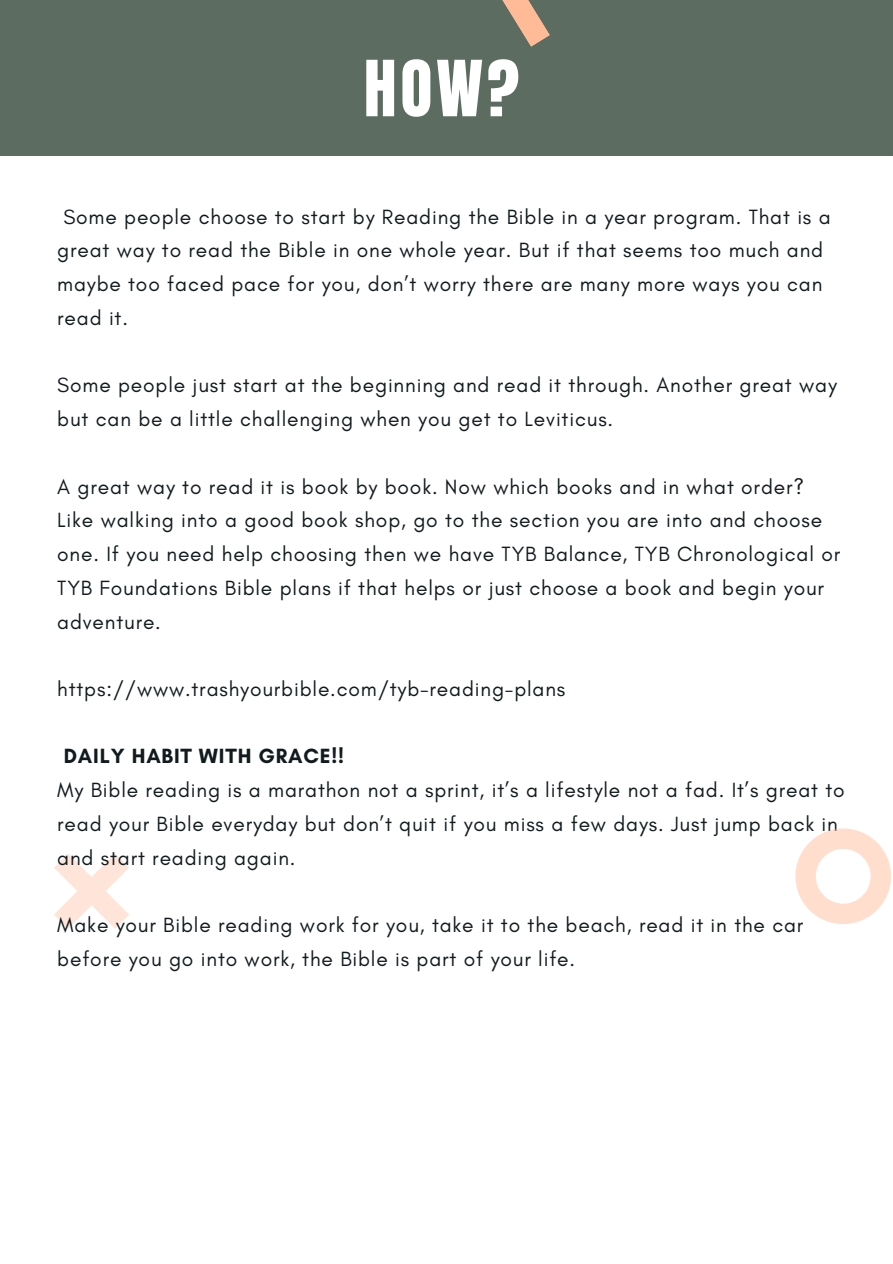
<style>
.page{position:relative;width:893px;height:1264px;background:#fff}
.page>*{position:absolute;margin:0;border:0;box-sizing:border-box;transform-origin:0 0}
.t1{font:65.7px "Anton";color:#fff}
.t2{font:21px/33.8px "Glacial Indifference";letter-spacing:.04em;color:#111b1e}
.t3{font:700 21px "Glacial Indifference";letter-spacing:.04em;color:#111b1e}
</style>
<div class="page">
<svg style="left:54px;top:854px;width:75px;height:74px"></svg>
<div style="left:0;top:0;width:892px;height:155px;background:#5d6c60"></div>
<svg style="left:502px;top:0;width:48px;height:47px"></svg>
<svg style="left:795px;top:828px;width:95px;height:96px"></svg>
<h1 class="t1" style="left:364px;top:41px;width:157px">HOW?</h1>
<p class="t2" style="left:57px;top:199px;width:774px">Some people choose to start by Reading the Bible in a year program. That is a great way to read the Bible in one whole year. But if that seems too much and maybe too faced pace for you, don’t worry there are many more ways you can read it.</p>
<p class="t2" style="left:57px;top:368px;width:781px">Some people just start at the beginning and read it through. Another great way but can be a little challenging when you get to Leviticus.</p>
<p class="t2" style="left:57px;top:469px;width:784px">A great way to read it is book by book. Now which books and in what order?<br>Like walking into a good book shop, go to the section you are into and choose one. If you need help choosing then we have TYB Balance, TYB Chronological or TYB Foundations Bible plans if that helps or just choose a book and begin your adventure.</p>
<p class="t2" style="left:57px;top:671px;width:509px">https://www.trashyourbible.com/tyb-reading-plans</p>
<p class="t3" style="left:64px;top:743px;width:282px">DAILY HABIT WITH GRACE!!</p>
<p class="t2" style="left:57px;top:773px;width:788px">My Bible reading is a marathon not a sprint, it’s a lifestyle not a fad. It’s great to read your Bible everyday but don’t quit if you miss a few days. Just jump back in and start reading again.</p>
<p class="t2" style="left:57px;top:907px;width:747px">Make your Bible reading work for you, take it to the beach, read it in the car before you go into work, the Bible is part of your life.</p>
</div>
